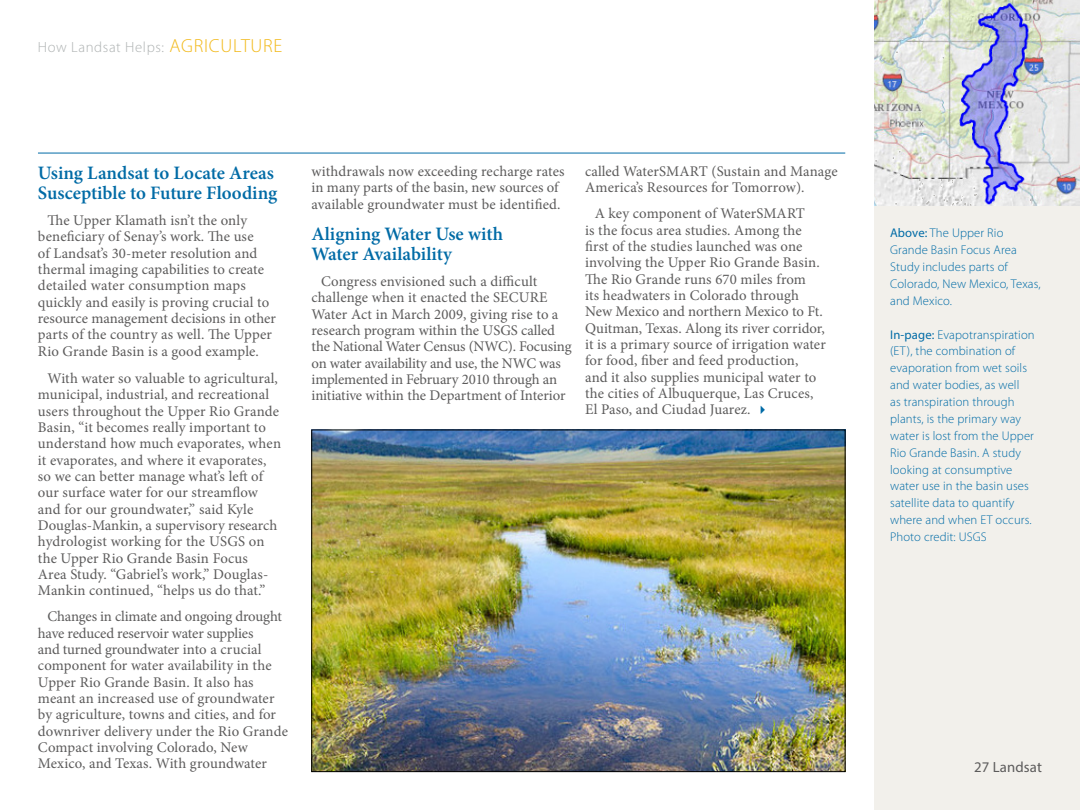
<style>
.page{position:relative;width:1080px;height:810px;background:#fff}
.page>*{position:absolute;margin:0;border:0;box-sizing:border-box;transform-origin:0 0}
.First_Paragraph{font:600 19px/20px "Minion Pro";color:#006ba6}
.body-copy_new{font:600 19px/20px "Minion Pro";letter-spacing:-.005em;color:#006ba6}
.body-copy_new-2{font:14.75px/16.4px "Minion Pro";letter-spacing:.005em;color:#5c5b5b}
.First_Paragraph-2{font:14.75px/16.4px "Minion Pro";letter-spacing:.005em;color:#5c5b5b}
.t1{font:300 14.75px "Myriad Pro";letter-spacing:.04em;color:#aeb2b2}
.t2{font:14.75px "Myriad Pro";letter-spacing:.01em;color:#5c5b5b}
.t3{font:300 12.62px/16.9px "Myriad Pro";letter-spacing:.01em;color:#006ba6}
.s1{font-size:19px;color:#f2b91a}
.s2{font-weight:400}
</style>
<div class="page">
<div style="left:875px;top:0;width:205px;height:810px;background:#f2f0eb"></div>
<img style="left:875px;top:0;width:205px;height:205px">
<img style="left:314px;top:432px;width:529px;height:338px">
<hr style="left:38px;top:153px;width:807px;height:1px;background:#006ba6">
<p class="t1" style="left:38px;top:39px;width:246px">How Landsat Helps: <span class="s1">AGRICULTURE</span></p>
<p class="First_Paragraph" style="left:38px;top:163px;width:241px">Using Landsat to Locate Areas<br>Susceptible to Future Flooding</p>
<p class="First_Paragraph-2" style="left:38px;top:212px;width:240px;text-indent:9px">The Upper Klamath isn’t the only beneficiary of Senay’s work. The use<br>of Landsat’s 30-meter resolution and thermal imaging capabilities to create detailed water consumption maps quickly and easily is proving crucial to resource management decisions in other parts of the country as well. The Upper Rio Grande Basin is a good example.</p>
<p class="body-copy_new-2" style="left:38px;top:370px;width:245px;text-indent:9px">With water so valuable to agricultural, municipal, industrial, and recreational users throughout the Upper Rio Grande Basin, “it becomes really important to understand how much evaporates, when it evaporates, and where it evaporates, so we can better manage what’s left of our surface water for our streamflow and for our groundwater,” said Kyle Douglas-Mankin, a supervisory research hydrologist working for the USGS on the Upper Rio Grande Basin Focus<br>Area Study. “Gabriel’s work,” Douglas-Mankin continued, “helps us do that.”</p>
<p class="body-copy_new-2" style="left:38px;top:608px;width:252px;text-indent:9px">Changes in climate and ongoing drought have reduced reservoir water supplies<br>and turned groundwater into a crucial component for water availability in the Upper Rio Grande Basin. It also has meant an increased use of groundwater by agriculture, towns and cities, and for downriver delivery under the Rio Grande Compact involving Colorado, New Mexico, and Texas. With groundwater</p>
<p class="body-copy_new-2" style="left:312px;top:163px;width:255px">withdrawals now exceeding recharge rates in many parts of the basin, new sources of available groundwater must be identified.</p>
<p class="body-copy_new" style="left:312px;top:224px;width:193px">Aligning Water Use with<br>Water Availability</p>
<p class="body-copy_new-2" style="left:312px;top:273px;width:262px;text-indent:9px">Congress envisioned such a difficult challenge when it enacted the SECURE Water Act in March 2009, giving rise to a research program within the USGS called the National Water Census (NWC). Focusing on water availability and use, the NWC was implemented in February 2010 through an initiative within the Department of Interior</p>
<p class="body-copy_new-2" style="left:585px;top:163px;width:254px">called WaterSMART (Sustain and Manage<br>America’s Resources for Tomorrow).</p>
<p class="body-copy_new-2" style="left:585px;top:205px;width:242px;text-indent:9px">A key component of WaterSMART<br>is the focus area studies. Among the first of the studies launched was one involving the Upper Rio Grande Basin.<br>The Rio Grande runs 670 miles from<br>its headwaters in Colorado through New Mexico and northern Mexico to Ft.<br>Quitman, Texas. Along its river corridor, it is a primary source of irrigation water for food, fiber and feed production,<br>and it also supplies municipal water to the cities of Albuquerque, Las Cruces, El Paso, and Ciudad Juarez.</p>
<p class="t3" style="left:890px;top:225px;width:152px"><span class="s2">Above:</span> The Upper Rio<br>Grande Basin Focus Area<br>Study includes parts of<br>Colorado, New Mexico, Texas, and Mexico.</p>
<p class="t3" style="left:890px;top:326px;width:146px"><span class="s2">In-page:</span> Evapotranspiration (ET), the combination of evaporation from wet soils and water bodies, as well<br>as transpiration through plants, is the primary way water is lost from the Upper<br>Rio Grande Basin. A study looking at consumptive water use in the basin uses satellite data to quantify where and when ET occurs.<br>Photo credit: USGS</p>
<p class="t2" style="left:974px;top:758px;width:70px">27 Landsat</p>
</div>
